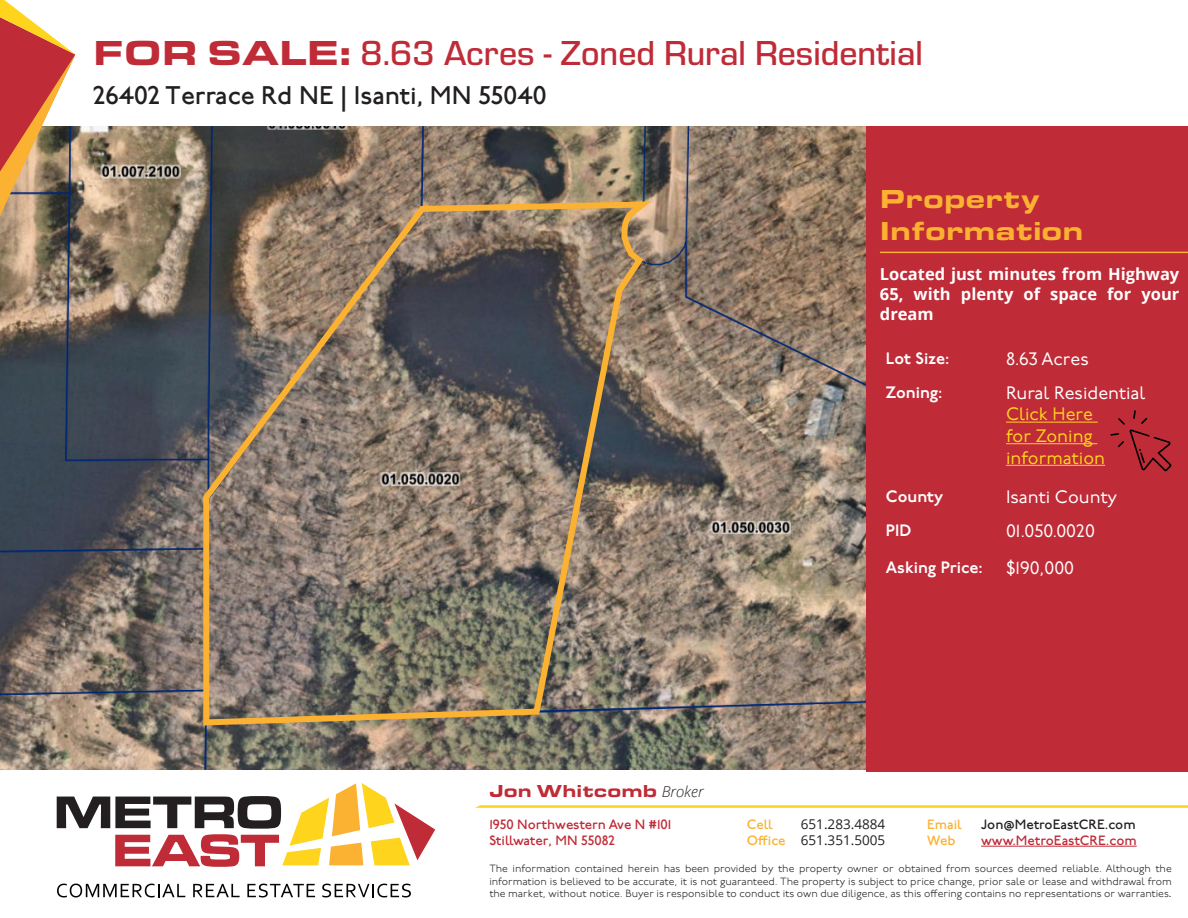
<style>
.page{position:relative;width:1188px;height:918px;background:#fff}
.page>*{position:absolute;margin:0;border:0;box-sizing:border-box;transform-origin:0 0}
.t1{font:500 36px "Eurostile";color:#bf2b37}
.t2{font:900 27px "Eurostile Ext";color:#fbb131}
.t3{font:500 25.5px "P22 Underground";color:#231f20}
.t4{font:18px "P22 Underground";color:#fff}
.t5{font:18px/21.6px "P22 Underground";color:#fed41d}
.t6{font:900 18px "Eurostile Ext";color:#bf2b37}
.t7{font:700 16.5px/19.8px "Open Sans";color:#fff;text-align:justify}
.t8{font:600 16.5px "P22 Underground";color:#fff}
.t9{font:500 13.5px/16.2px "P22 Underground";color:#bf2b37}
.t10{font:13.5px/16.2px "Open Sans";color:#231f20;text-align:right}
.t11{font:500 13.5px "P22 Underground";color:#231f20}
.t12{font:500 13.5px "P22 Underground";color:#fbb131}
.t13{font:300 10.5px/12.6px "P22 Underground";color:#231f20;text-align:justify}
.s1{font-family:"Eurostile Ext";font-weight:900}
.s2{font-family:"Open Sans";font-weight:300;font-style:italic;font-size:15px;color:#231f20}
.s3{font-family:"P22 Underground";font-weight:500;color:#fbb131}
.s4{font-family:"Eurostile Ext";font-weight:400;font-size:9.75px}
</style>
<div class="page">
<svg style="left:475px;top:805px;width:713px;height:3px;background:#fed93d"></svg>
<hr style="left:981px;top:846px;width:156px;height:1px;background:#bf2b37">
<svg style="left:57px;top:884px;width:128px;height:13px"></svg>
<svg style="left:193px;top:884px;width:47px;height:13px"></svg>
<svg style="left:247px;top:884px;width:68px;height:13px"></svg>
<svg style="left:322px;top:884px;width:89px;height:13px"></svg>
<svg style="left:57px;top:783px;width:378px;height:84px"></svg>
<img style="left:0;top:126px;width:866px;height:644px">
<svg style="left:200px;top:198px;width:460px;height:531px;background:#7f7264"></svg>
<div style="left:866px;top:126px;width:322px;height:645px;background:#bf2b37"></div>
<svg style="left:0;top:0;width:75px;height:216px"></svg>
<hr style="left:1006px;top:422px;width:92px;height:1px;background:#fed41d">
<hr style="left:1006px;top:443px;width:91px;height:1px;background:#fed41d">
<hr style="left:1006px;top:465px;width:99px;height:1px;background:#fed41d">
<hr style="left:880px;top:252px;width:308px;height:1px;background:#fbb131">
<svg style="left:1110px;top:410px;width:62px;height:61px"></svg>
<h1 class="t1" style="left:93px;top:28px;width:831px"><span class="s1">FOR SALE:</span> 8.63 Acres - Zoned Rural Residential</h1>
<h3 class="t3" style="left:93px;top:81px;width:455px">26402 Terrace Rd NE | Isanti, MN 55040</h3>
<p class="t2" style="left:880px;top:179px;width:162px">Property</p>
<p class="t2" style="left:880px;top:211px;width:205px">Information</p>
<p class="t7" style="left:880px;top:264px;width:301px">Located just minutes from Highway 65, with plenty of space for your dream</p>
<p class="t8" style="left:886px;top:349px;width:65px">Lot Size:</p>
<p class="t4" style="left:1006px;top:349px;width:84px">8.63 Acres</p>
<p class="t8" style="left:886px;top:383px;width:58px">Zoning:</p>
<p class="t4" style="left:1006px;top:383px;width:141px">Rural Residential</p>
<p class="t5" style="left:1006px;top:404px;width:101px">Click Here for Zoning information</p>
<p class="t8" style="left:886px;top:487px;width:59px">County</p>
<p class="t4" style="left:1006px;top:487px;width:113px">Isanti County</p>
<p class="t8" style="left:886px;top:521px;width:27px">PID</p>
<p class="t4" style="left:1006px;top:521px;width:90px">01.050.0020</p>
<p class="t8" style="left:886px;top:558px;width:98px">Asking Price:</p>
<p class="t4" style="left:1006px;top:558px;width:70px">$190,000</p>
<h3 class="t6" style="left:489px;top:777px;width:216px">Jon Whitcomb <span class="s2">Broker</span></h3>
<p class="t9" style="left:489px;top:817px;width:183px">1950 Northwestern Ave N #101<br>Stillwater, MN 55082</p>
<p class="t10" style="left:747px;top:815px;width:140px">651.283.4884<br><span class="s3">Office</span> 651.351.5005</p>
<p class="t12" style="left:927px;top:817px;width:36px">Email</p>
<p class="t11" style="left:981px;top:817px;width:156px">Jon@MetroEastCRE.com</p>
<p class="t12" style="left:747px;top:817px;width:27px">Cell</p>
<p class="t12" style="left:927px;top:833px;width:30px">Web</p>
<p class="t9" style="left:981px;top:833px;width:157px">www.MetroEastCRE.com</p>
<p class="t13" style="left:489px;top:863px;width:684px">The information contained herein has been provided by the property owner or obtained from sources deemed reliable. Although the information is believed to be accurate, it is not guaranteed. The property is subject to price change, prior sale or lease and withdrawal from the market, without notice. Buyer is responsible to conduct its own due diligence, as this offering contains no representations or warranties<span class="s4">.</span></p>
</div>
